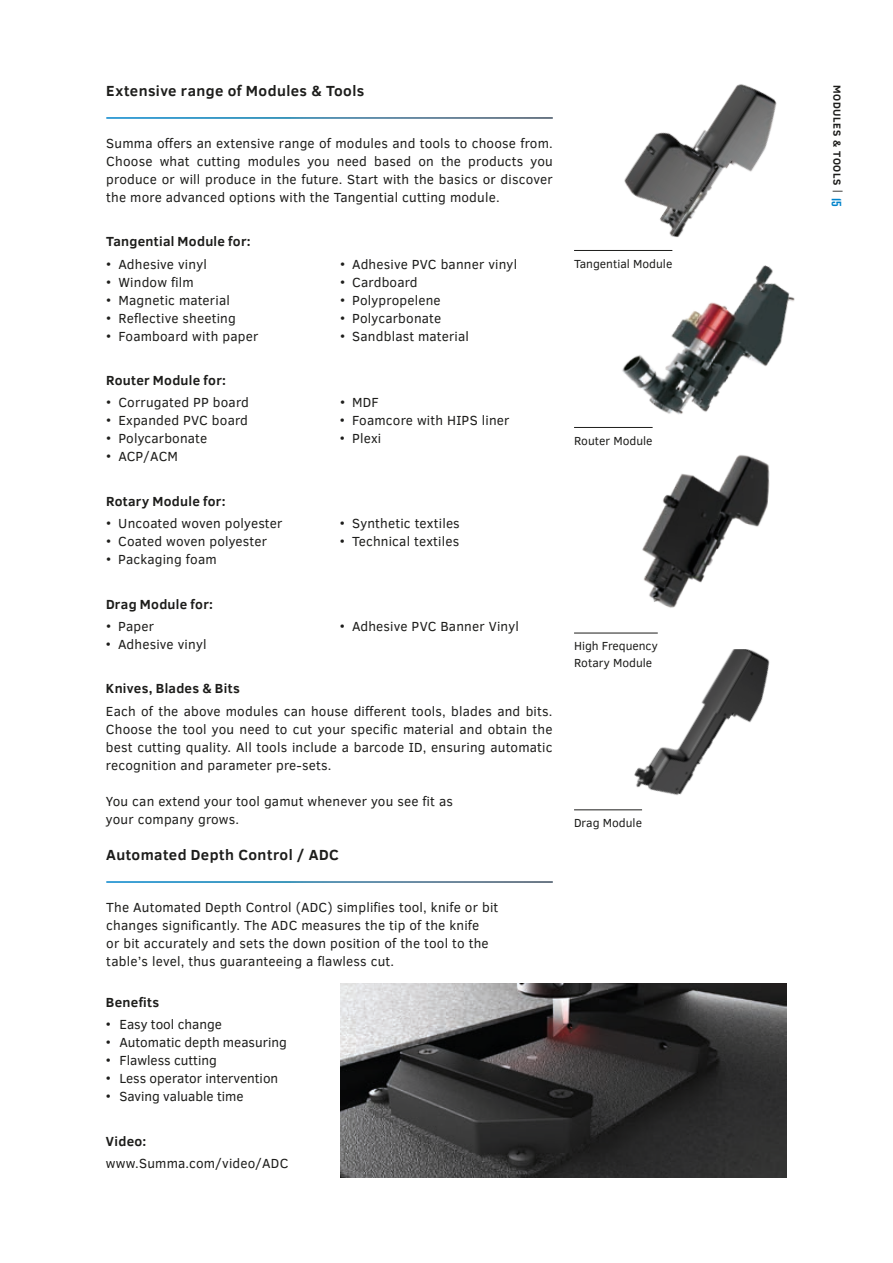
<style>
.page{position:relative;width:893px;height:1263px;background:#fff}
.page>*{position:absolute;margin:0;border:0;box-sizing:border-box;transform-origin:0 0}
.t1{font:700 15px "Clear Sans";letter-spacing:.03em;color:#1d1d1b}
.t2{font:13.5px/18px "Clear Sans";letter-spacing:.015em;color:#1d1d1b;text-align:justify}
.t3{font:700 13.5px "Clear Sans";letter-spacing:.02em;color:#1d1d1b}
.t4{font:12px/16.5px "Clear Sans";color:#1d1d1b}
.t5{font:700 10.5px "Clear Sans";letter-spacing:.06em;color:#1d1d1b}
.s1{font-weight:400}
.s2{font-family:"Rift";font-size:13.5px;color:#0083cb}
</style>
<div class="page">
<img style="left:340px;top:983px;width:447px;height:195px">
<img style="left:642px;top:455px;width:128px;height:153px">
<img style="left:624px;top:84px;width:153px;height:153px">
<img style="left:634px;top:649px;width:136px;height:146px">
<img style="left:622px;top:265px;width:173px;height:149px">
<hr style="left:574px;top:250px;width:98px;height:1px;background:#1d1d1b">
<hr style="left:574px;top:427px;width:79px;height:1px;background:#1d1d1b">
<hr style="left:574px;top:633px;width:84px;height:1px;background:#1d1d1b">
<hr style="left:574px;top:809px;width:68px;height:1px;background:#1d1d1b">
<p class="t1" style="left:106px;top:80px;width:259px">Extensive range of Modules &amp; Tools</p>
<p class="t2" style="left:106px;top:134px;width:448px">Summa offers an extensive range of modules and tools to choose from.<br>Choose what cutting modules you need based on the products you produce or will produce in the future. Start with the basics or discover the more advanced options with the Tangential cutting module.</p>
<p class="t3" style="left:106px;top:232px;width:146px">Tangential Module for:</p>
<p class="t2" style="left:106px;top:255px;width:102px">• Adhesive vinyl</p>
<p class="t2" style="left:106px;top:273px;width:89px">• Window film</p>
<p class="t2" style="left:106px;top:291px;width:125px">• Magnetic material</p>
<p class="t2" style="left:106px;top:309px;width:131px">• Reflective sheeting</p>
<p class="t2" style="left:106px;top:327px;width:154px">• Foamboard with paper</p>
<p class="t2" style="left:340px;top:255px;width:179px">• Adhesive PVC banner vinyl</p>
<p class="t2" style="left:340px;top:273px;width:79px">• Cardboard</p>
<p class="t2" style="left:340px;top:291px;width:102px">• Polypropelene</p>
<p class="t2" style="left:340px;top:309px;width:103px">• Polycarbonate</p>
<p class="t2" style="left:340px;top:327px;width:131px">• Sandblast material</p>
<p class="t3" style="left:106px;top:371px;width:121px">Router Module for:</p>
<p class="t2" style="left:106px;top:394px;width:144px">• Corrugated PP board</p>
<p class="t2" style="left:106px;top:412px;width:143px">• Expanded PVC board</p>
<p class="t2" style="left:106px;top:430px;width:103px">• Polycarbonate</p>
<p class="t2" style="left:106px;top:448px;width:73px">• ACP/ACM</p>
<p class="t3" style="left:106px;top:491px;width:121px">Rotary Module for:</p>
<p class="t2" style="left:106px;top:514px;width:178px">• Uncoated woven polyester</p>
<p class="t2" style="left:106px;top:532px;width:162px">• Coated woven polyester</p>
<p class="t2" style="left:106px;top:550px;width:112px">• Packaging foam</p>
<p class="t3" style="left:106px;top:594px;width:109px">Drag Module for:</p>
<p class="t2" style="left:106px;top:617px;width:50px">• Paper</p>
<p class="t2" style="left:106px;top:635px;width:102px">• Adhesive vinyl</p>
<p class="t2" style="left:340px;top:394px;width:40px">• MDF</p>
<p class="t2" style="left:340px;top:412px;width:171px">• Foamcore with HIPS liner</p>
<p class="t2" style="left:340px;top:430px;width:43px">• Plexi</p>
<p class="t2" style="left:340px;top:514px;width:121px">• Synthetic textiles</p>
<p class="t2" style="left:340px;top:532px;width:121px">• Technical textiles</p>
<p class="t2" style="left:340px;top:617px;width:181px">• Adhesive PVC Banner Vinyl</p>
<p class="t3" style="left:106px;top:679px;width:135px">Knives, Blades &amp; Bits</p>
<p class="t2" style="left:106px;top:702px;width:448px">Each of the above modules can house different tools, blades and bits.<br>Choose the tool you need to cut your specific material and obtain the best cutting quality. All tools include a barcode ID, ensuring automatic recognition and parameter pre-sets.</p>
<p class="t2" style="left:106px;top:792px;width:349px">You can extend your tool gamut whenever you see fit as your company grows.</p>
<p class="t1" style="left:106px;top:844px;width:234px">Automated Depth Control / ADC</p>
<p class="t2" style="left:106px;top:898px;width:394px;text-align:left">The Automated Depth Control (ADC) simplifies tool, knife or bit changes significantly. The ADC measures the tip of the knife<br>or bit accurately and sets the down position of the tool to the table’s level, thus guaranteeing a flawless cut.</p>
<p class="t3" style="left:106px;top:992px;width:55px">Benefits</p>
<p class="t2" style="left:106px;top:1016px;width:117px">• Easy tool change</p>
<p class="t2" style="left:106px;top:1034px;width:182px">• Automatic depth measuring</p>
<p class="t2" style="left:106px;top:1052px;width:112px">• Flawless cutting</p>
<p class="t2" style="left:106px;top:1070px;width:174px">• Less operator intervention</p>
<p class="t2" style="left:106px;top:1088px;width:139px">• Saving valuable time</p>
<p class="t3" style="left:106px;top:1131px;width:42px">Video:</p>
<p class="t2" style="left:106px;top:1154px;width:184px">www.Summa.com/video/ADC</p>
<p class="t4" style="left:574px;top:255px;width:100px">Tangential Module</p>
<p class="t4" style="left:574px;top:432px;width:80px">Router Module</p>
<p class="t4" style="left:574px;top:638px;width:85px">High Frequency<br>Rotary Module</p>
<p class="t4" style="left:574px;top:815px;width:70px">Drag Module</p>
<p class="t5" style="left:845px;top:85px;width:123px;rotate:90deg">Modules &amp; Tools <span class="s1">|</span> <span class="s2">15</span></p>
</div>
